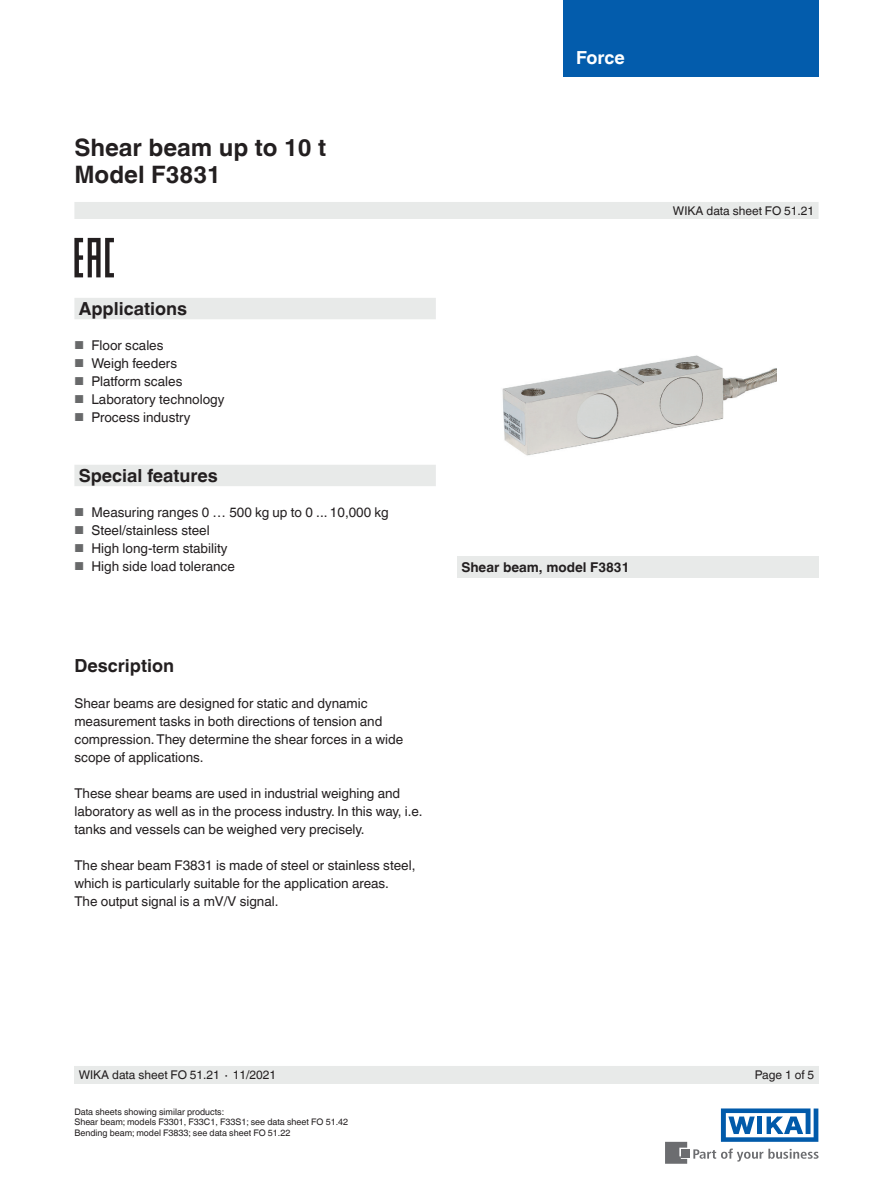
<style>
.page{position:relative;width:893px;height:1188px;background:#fff}
.page>*{position:absolute;margin:0;border:0;box-sizing:border-box;transform-origin:0 0}
.Headline{font:700 24px "Helvetica World";color:#231f20}
.t1{font:700 18px "Helvetica World";color:#231f20}
.t2{font:700 18px "Helvetica World";letter-spacing:-.005em;color:#fff}
.Running_text{font:13.5px/18px "Helvetica World";color:#231f20}
.t3{font:700 13.5px "Helvetica World";color:#231f20}
.t4{font:12px "Helvetica World";color:#231f20}
.Footnotes{font:9px "Helvetica World";color:#231f20}
.s1{font-size:11.55px;color:#68696a}
</style>
<div class="page">
<svg style="left:693px;top:1149px;width:126px;height:13px"></svg>
<div style="left:682px;top:1150px;width:8px;height:8px;background:#6c6d70"></div>
<svg style="left:665px;top:1142px;width:22px;height:22px"></svg>
<svg style="left:721px;top:1108px;width:97px;height:34px"></svg>
<div style="left:563px;top:0;width:256px;height:77px;background:#035cac"></div>
<div style="left:74px;top:202px;width:745px;height:17px;background:#e8eae9"></div>
<div style="left:74px;top:1066px;width:745px;height:18px;background:#e8eae9"></div>
<img style="left:502px;top:355px;width:275px;height:101px">
<svg style="left:74px;top:298px;width:362px;height:188px"></svg>
<div style="left:457px;top:557px;width:362px;height:21px;background:#e8eae9"></div>
<svg style="left:74px;top:238px;width:40px;height:39px"></svg>
<p class="Headline" style="left:74px;top:134px;width:253px">Shear beam up to 10 t</p>
<p class="Headline" style="left:74px;top:161px;width:148px">Model F3831</p>
<h2 class="t2" style="left:576px;top:47px;width:50px">Force</h2>
<p class="t1" style="left:79px;top:298px;width:110px">Applications</p>
<p class="Running_text" style="left:74px;top:337px;width:91px"><span class="s1">■</span> Floor scales</p>
<p class="Running_text" style="left:74px;top:355px;width:104px"><span class="s1">■</span> Weigh feeders</p>
<p class="Running_text" style="left:74px;top:373px;width:110px"><span class="s1">■</span> Platform scales</p>
<p class="Running_text" style="left:74px;top:391px;width:152px"><span class="s1">■</span> Laboratory technology</p>
<p class="Running_text" style="left:74px;top:409px;width:118px"><span class="s1">■</span> Process industry</p>
<p class="t1" style="left:79px;top:465px;width:141px">Special features</p>
<p class="Running_text" style="left:74px;top:503px;width:316px"><span class="s1">■</span> Measuring ranges 0 … 500 kg up to 0 ... 10,000 kg</p>
<p class="Running_text" style="left:74px;top:521px;width:137px"><span class="s1">■</span> Steel/stainless steel</p>
<p class="Running_text" style="left:74px;top:539px;width:155px"><span class="s1">■</span> High long-term stability</p>
<p class="Running_text" style="left:74px;top:557px;width:162px"><span class="s1">■</span> High side load tolerance</p>
<p class="t1" style="left:74px;top:655px;width:101px">Description</p>
<p class="Running_text" style="left:74px;top:694px;width:330px">Shear beams are designed for static and dynamic measurement tasks in both directions of tension and compression. They determine the shear forces in a wide scope of applications.</p>
<p class="Running_text" style="left:74px;top:784px;width:350px">These shear beams are used in industrial weighing and laboratory as well as in the process industry. In this way, i.e. tanks and vessels can be weighed very precisely.</p>
<p class="Running_text" style="left:74px;top:856px;width:342px">The shear beam F3831 is made of steel or stainless steel, which is particularly suitable for the application areas.</p>
<p class="Running_text" style="left:74px;top:892px;width:206px">The output signal is a mV/V signal.</p>
<p class="t3" style="left:461px;top:560px;width:170px">Shear beam, model F3831</p>
<p class="t4" style="left:673px;top:204px;width:143px">WIKA data sheet FO 51.21</p>
<p class="t4" style="left:79px;top:1068px;width:199px">WIKA data sheet FO 51.21 ∙ 11/2021</p>
<p class="t4" style="left:755px;top:1068px;width:61px">Page 1 of 5</p>
<p class="Footnotes" style="left:74px;top:1107px;width:151px">Data sheets showing similar products:</p>
<p class="Footnotes" style="left:74px;top:1117px;width:275px">Shear beam; models F3301, F33C1, F33S1; see data sheet FO 51.42</p>
<p class="Footnotes" style="left:74px;top:1128px;width:218px">Bending beam; model F3833; see data sheet FO 51.22</p>
</div>
